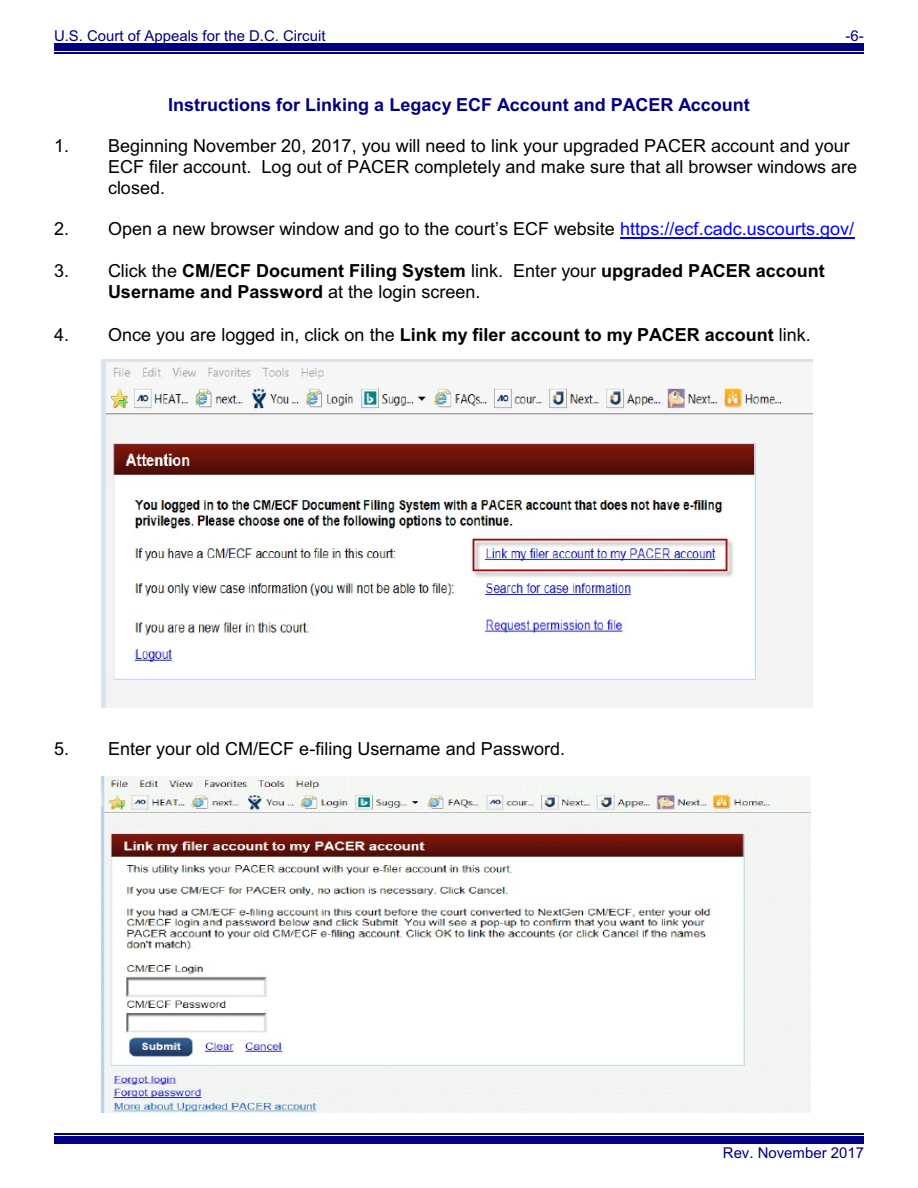
<style>
.page{position:relative;width:918px;height:1188px;background:#fff}
.page>*{position:absolute;margin:0;border:0;box-sizing:border-box;transform-origin:0 0}
.t1{font:18px/20.7px "Arial";color:#000}
.t2{font:700 18px/21.3px "Arial";color:#000}
.t3{font:700 18px "Arial";color:#000080}
.t4{font:15px "Arial";color:#000080}
.s1{color:#00f}
.s2{font-weight:400}
.s3{font-weight:700}
</style>
<div class="page">
<div style="left:54px;top:44px;width:810px;height:7px;background:#000080"></div>
<hr style="left:54px;top:53px;width:810px;height:1px;background:#000080">
<hr style="left:620px;top:238px;width:234px;height:1px;background:#00f">
<img style="left:102px;top:360px;width:710px;height:347px">
<img style="left:101px;top:776px;width:709px;height:336px">
<hr style="left:54px;top:1134px;width:810px;height:1px;background:#000080">
<div style="left:54px;top:1137px;width:810px;height:7px;background:#000080"></div>
<p class="t4" style="left:54px;top:30px;width:273px">U.S. Court of Appeals for the D.C. Circuit</p>
<p class="t4" style="left:846px;top:30px;width:20px">-6-</p>
<p class="t3" style="left:168px;top:97px;width:583px">Instructions for Linking a Legacy ECF Account and PACER Account</p>
<p class="t1" style="left:108px;top:137px;width:751px;text-indent:-54px">1. Beginning November 20, 2017, you will need to link your upgraded PACER account and your<br>ECF filer account. Log out of PACER completely and make sure that all browser windows are closed.</p>
<p class="t1" style="left:54px;top:220px;width:802px">2. Open a new browser window and go to the court’s ECF website <span class="s1">https://ecf.cadc.uscourts.gov/</span></p>
<p class="t2" style="left:108px;top:262px;width:718px;text-indent:-54px"><span class="s2">3. Click the</span> CM/ECF Document Filing System <span class="s2">link. Enter your</span> upgraded PACER account<br>Username and Password <span class="s2">at the login screen.</span></p>
<p class="t1" style="left:54px;top:326px;width:758px">4. Once you are logged in, click on the <span class="s3">Link my filer account to my PACER account</span> link.</p>
<p class="t1" style="left:54px;top:740px;width:513px">5. Enter your old CM/ECF e-filing Username and Password.</p>
<p class="t4" style="left:723px;top:1147px;width:143px">Rev. November 2017</p>
</div>
